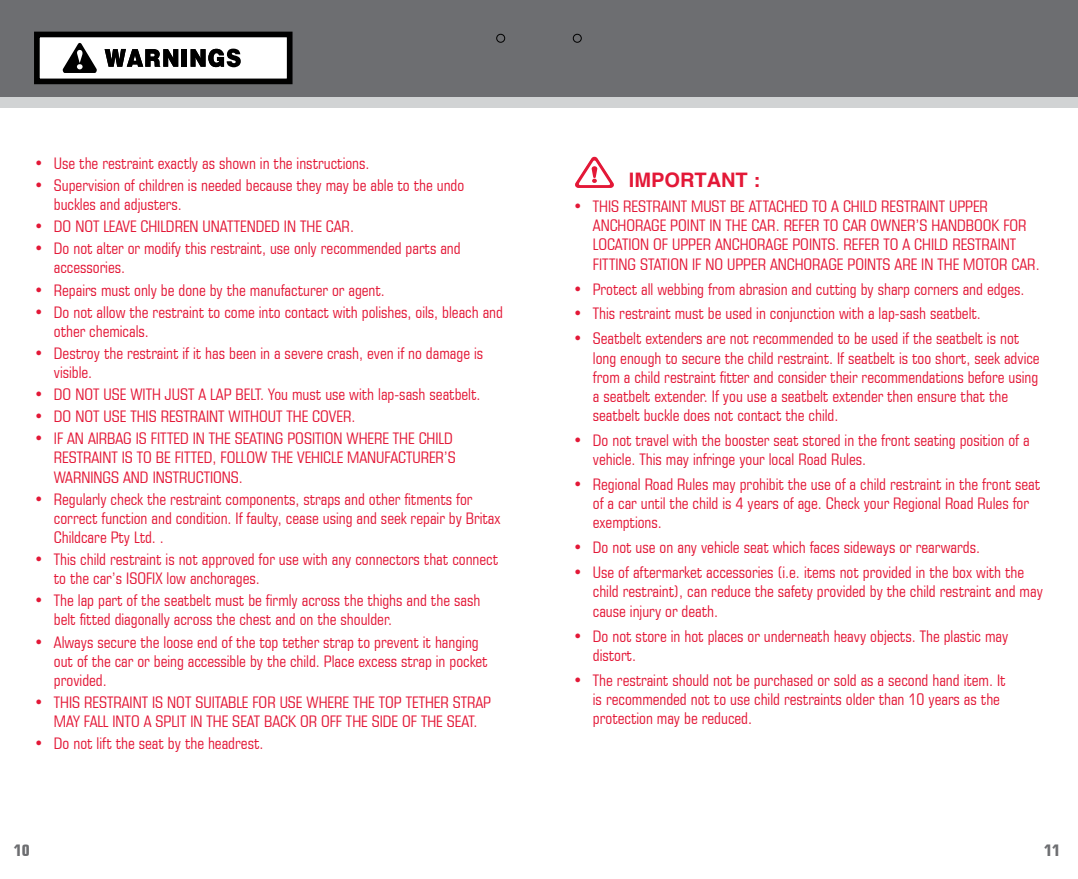
<style>
.page{position:relative;width:1078px;height:879px;background:#fff}
.page>*{position:absolute;margin:0;border:0;box-sizing:border-box;transform-origin:0 0}
.t1{font:700 20px "Helvetica";color:#e31837}
.t2{font:condensed 16px/19.2px "Square 721 BT";color:#e31837}
.t3{font:700 condensed 16px "Square 721 BT";color:#6d6e71}
</style>
<div class="page">
<div style="left:0;top:0;width:1077px;height:98px;background:#6d6e71"></div>
<div style="left:0;top:98px;width:1077px;height:10px;background:#d1d3d4"></div>
<div style="left:573px;top:34px;width:8px;height:9px;border:1px solid #000;border-radius:50%"></div>
<div style="left:496px;top:34px;width:9px;height:9px;border:1px solid #000;border-radius:50%"></div>
<div style="left:37px;top:34px;width:252px;height:47px;background:#fff"></div>
<div style="left:34px;top:32px;width:258px;height:52px;border:6px solid #000"></div>
<svg style="left:62px;top:43px;width:35px;height:30px"></svg>
<svg style="left:105px;top:49px;width:73px;height:18px"></svg>
<div style="left:181px;top:49px;width:6px;height:18px;background:#000"></div>
<svg style="left:190px;top:49px;width:51px;height:18px"></svg>
<svg style="left:575px;top:156px;width:39px;height:32px"></svg>
<p class="t2" style="left:34px;top:153px;width:337px">• Use the restraint exactly as shown in the instructions.</p>
<p class="t2" style="left:54px;top:176px;width:412px;text-indent:-20px">• Supervision of children is needed because they may be able to the undo buckles and adjusters.</p>
<p class="t2" style="left:34px;top:217px;width:321px">• DO NOT LEAVE CHILDREN UNATTENDED IN THE CAR.</p>
<p class="t2" style="left:54px;top:239px;width:408px;text-indent:-20px">• Do not alter or modify this restraint, use only recommended parts and accessories.</p>
<p class="t2" style="left:34px;top:280px;width:352px">• Repairs must only be done by the manufacturer or agent.</p>
<p class="t2" style="left:54px;top:302px;width:450px;text-indent:-20px">• Do not allow the restraint to come into contact with polishes, oils, bleach and other chemicals.</p>
<p class="t2" style="left:54px;top:343px;width:430px;text-indent:-20px">• Destroy the restraint if it has been in a severe crash, even if no damage is visible.</p>
<p class="t2" style="left:34px;top:385px;width:448px">• DO NOT USE WITH JUST A LAP BELT. You must use with lap-sash seatbelt.</p>
<p class="t2" style="left:34px;top:407px;width:323px">• DO NOT USE THIS RESTRAINT WITHOUT THE COVER.</p>
<p class="t2" style="left:54px;top:429px;width:403px;text-indent:-20px">• IF AN AIRBAG IS FITTED IN THE SEATING POSITION WHERE THE CHILD<br>RESTRAINT IS TO BE FITTED, FOLLOW THE VEHICLE MANUFACTURER’S<br>WARNINGS AND INSTRUCTIONS.</p>
<p class="t2" style="left:54px;top:489px;width:448px;text-indent:-20px">• Regularly check the restraint components, straps and other fitments for correct function and condition. If faulty, cease using and seek repair by Britax<br>Childcare Pty Ltd. .</p>
<p class="t2" style="left:54px;top:549px;width:445px;text-indent:-20px">• This child restraint is not approved for use with any connectors that connect to the car’s ISOFIX low anchorages.</p>
<p class="t2" style="left:54px;top:591px;width:428px;text-indent:-20px">• The lap part of the seatbelt must be firmly across the thighs and the sash belt fitted diagonally across the chest and on the shoulder.</p>
<p class="t2" style="left:54px;top:632px;width:435px;text-indent:-20px">• Always secure the loose end of the top tether strap to prevent it hanging out of the car or being accessible by the child. Place excess strap in pocket provided.</p>
<p class="t2" style="left:34px;top:692px;width:458px;text-align:center">• THIS RESTRAINT IS NOT SUITABLE FOR USE WHERE THE TOP TETHER STRAP<br>MAY FALL INTO A SPLIT IN THE SEAT BACK OR OFF THE SIDE OF THE SEAT.</p>
<p class="t2" style="left:34px;top:734px;width:231px">• Do not lift the seat by the headrest.</p>
<p class="t1" style="left:628px;top:162px;width:133px">IMPORTANT :</p>
<p class="t2" style="left:592px;top:197px;width:448px;text-indent:-20px">• THIS RESTRAINT MUST BE ATTACHED TO A CHILD RESTRAINT UPPER ANCHORAGE POINT IN THE CAR. REFER TO CAR OWNER’S HANDBOOK FOR LOCATION OF UPPER ANCHORAGE POINTS. REFER TO A CHILD RESTRAINT FITTING STATION IF NO UPPER ANCHORAGE POINTS ARE IN THE MOTOR CAR.</p>
<p class="t2" style="left:573px;top:279px;width:453px">• Protect all webbing from abrasion and cutting by sharp corners and edges.</p>
<p class="t2" style="left:573px;top:304px;width:409px">• This restraint must be used in conjunction with a lap-sash seatbelt.</p>
<p class="t2" style="left:592px;top:329px;width:448px;text-indent:-20px">• Seatbelt extenders are not recommended to be used if the seatbelt is not long enough to secure the child restraint. If seatbelt is too short, seek advice from a child restraint fitter and consider their recommendations before using a seatbelt extender. If you use a seatbelt extender then ensure that the seatbelt buckle does not contact the child.</p>
<p class="t2" style="left:592px;top:430px;width:438px;text-indent:-20px">• Do not travel with the booster seat stored in the front seating position of a vehicle. This may infringe your local Road Rules.</p>
<p class="t2" style="left:592px;top:475px;width:448px;text-indent:-20px">• Regional Road Rules may prohibit the use of a child restraint in the front seat of a car until the child is 4 years of age. Check your Regional Road Rules for exemptions.</p>
<p class="t2" style="left:573px;top:538px;width:408px">• Do not use on any vehicle seat which faces sideways or rearwards.</p>
<p class="t2" style="left:592px;top:563px;width:451px;text-indent:-20px">• Use of aftermarket accessories (i.e. items not provided in the box with the child restraint), can reduce the safety provided by the child restraint and may cause injury or death.</p>
<p class="t2" style="left:592px;top:626px;width:417px;text-indent:-20px">• Do not store in hot places or underneath heavy objects. The plastic may distort.</p>
<p class="t2" style="left:592px;top:670px;width:414px;text-indent:-20px">• The restraint should not be purchased or sold as a second hand item. It is recommended not to use child restraints older than 10 years as the protection may be reduced.</p>
<p class="t3" style="left:14px;top:840px;width:18px">10</p>
<p class="t3" style="left:1043px;top:840px;width:17px">11</p>
</div>
